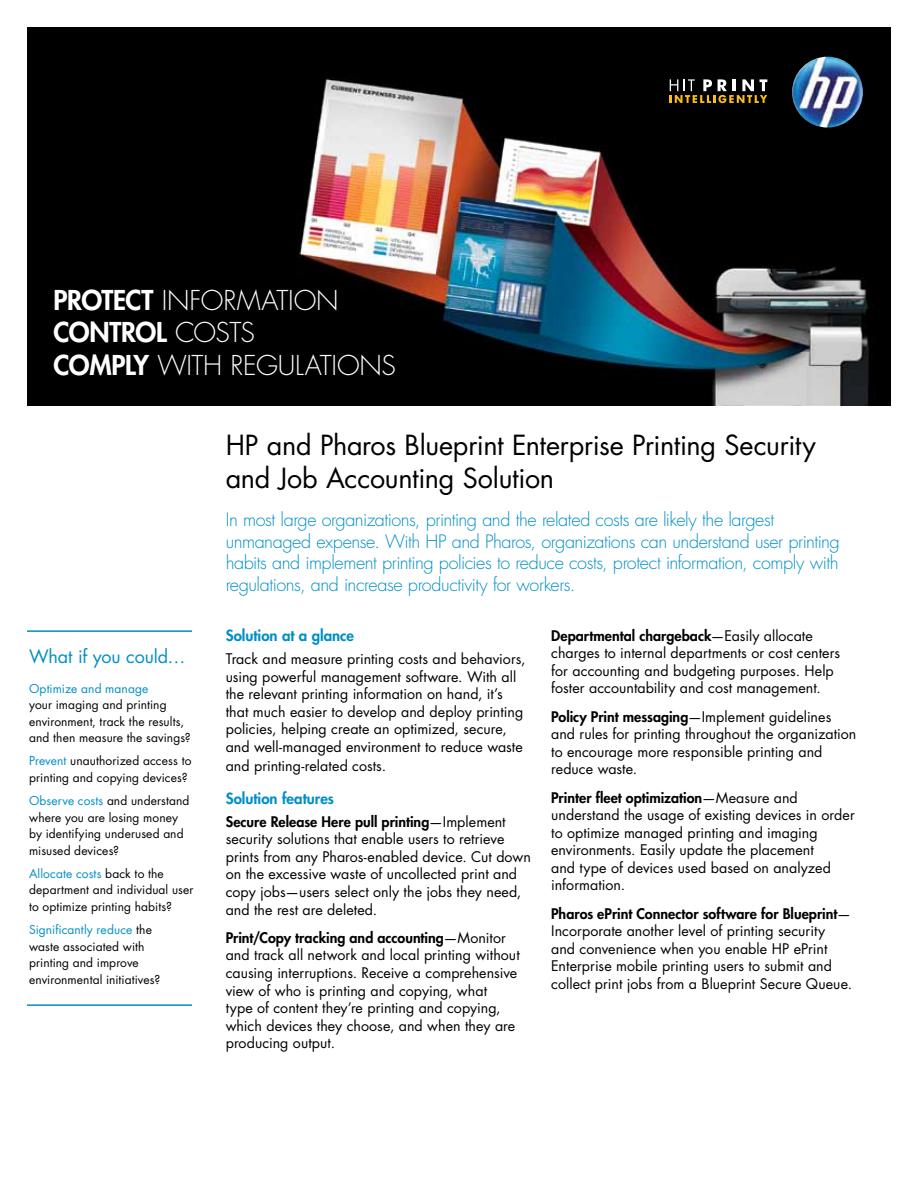
<style>
.page{position:relative;width:918px;height:1188px;background:#fff}
.page>*{position:absolute;margin:0;border:0;box-sizing:border-box;transform-origin:0 0}
.Main_title{font:27px/33px "Futura Std";letter-spacing:-.01em;color:#000}
.Headline_18pt__whit{font:300 26.55px/32.5px "Futura Std";letter-spacing:-.01em;color:#fff}
.Main_title-2{font:300 18px/21.8px "Futura Std";letter-spacing:-.025em;color:#008fc5}
.t1{font:18px "Futura Std";letter-spacing:-.01em;color:#008fc5}
.Headline_12pt{font:800 15px "Futura Std";color:#008fc5}
.Body_text_9pt{font:14.25px/17.5px "Futura Std";letter-spacing:.005em;color:#000}
.t2{font:12px/16.5px "Futura Std";letter-spacing:.005em;color:#000}
.s1{font-weight:800}
.s2{color:#008fc5}
</style>
<div class="page">
<img style="left:27px;top:27px;width:864px;height:379px">
<svg style="left:670px;top:79px;width:97px;height:24px;background:#544b30"></svg>
<img style="left:792px;top:57px;width:71px;height:71px;border-radius:35px">
<hr style="left:27px;top:630px;width:165px;height:2px;background:#008fc5">
<hr style="left:27px;top:1004px;width:165px;height:2px;background:#008fc5">
<p class="Headline_18pt__whit" style="left:54px;top:285px;width:344px"><span class="s1">PROTECT</span> INFORMATION<br><span class="s1">CONTROL</span> COSTS<br><span class="s1">COMPLY</span> WITH REGULATIONS</p>
<p class="t1" style="left:29px;top:644px;width:158px">What if you could…</p>
<p class="t2" style="left:29px;top:680px;width:163px"><span class="s2">Optimize and manage<br></span>your imaging and printing environment, track the results, and then measure the savings?</p>
<p class="t2" style="left:29px;top:753px;width:164px"><span class="s2">Prevent</span> unauthorized access to printing and copying devices?</p>
<p class="t2" style="left:29px;top:792px;width:162px"><span class="s2">Observe costs</span> and understand where you are losing money by identifying underused and misused devices?</p>
<p class="t2" style="left:29px;top:865px;width:166px"><span class="s2">Allocate costs</span> back to the department and individual user to optimize printing habits?</p>
<p class="t2" style="left:29px;top:921px;width:133px"><span class="s2">Significantly reduce</span> the waste associated with printing and improve environmental initiatives?</p>
<p class="Main_title" style="left:226px;top:429px;width:592px">HP and Pharos Blueprint Enterprise Printing Security and Job Accounting Solution</p>
<p class="Main_title-2" style="left:226px;top:509px;width:616px">In most large organizations, printing and the related costs are likely the largest unmanaged expense. With HP and Pharos, organizations can understand user printing habits and implement printing policies to reduce costs, protect information, comply with regulations, and increase productivity for workers.</p>
<p class="Headline_12pt" style="left:226px;top:626px;width:130px">Solution at a glance</p>
<p class="Body_text_9pt" style="left:226px;top:650px;width:301px">Track and measure printing costs and behaviors, using powerful management software. With all the relevant printing information on hand, it’s that much easier to develop and deploy printing policies, helping create an optimized, secure, and well-managed environment to reduce waste and printing-related costs.</p>
<p class="Headline_12pt" style="left:226px;top:789px;width:110px">Solution features</p>
<p class="Body_text_9pt" style="left:226px;top:813px;width:307px"><span class="s1">Secure Release Here pull printing</span>—Implement security solutions that enable users to retrieve prints from any Pharos-enabled device. Cut down on the excessive waste of uncollected print and copy jobs—users select only the jobs they need, and the rest are deleted.</p>
<p class="Body_text_9pt" style="left:226px;top:929px;width:296px"><span class="s1">Print/Copy tracking and accounting</span>—Monitor and track all network and local printing without causing interruptions. Receive a comprehensive view of who is printing and copying, what<br>type of content they’re printing and copying, which devices they choose, and when they are producing output.</p>
<p class="Body_text_9pt" style="left:551px;top:627px;width:290px"><span class="s1">Departmental chargeback</span>—Easily allocate charges to internal departments or cost centers for accounting and budgeting purposes. Help foster accountability and cost management.</p>
<p class="Body_text_9pt" style="left:551px;top:708px;width:307px"><span class="s1">Policy Print messaging</span>—Implement guidelines and rules for printing throughout the organization to encourage more responsible printing and reduce waste.</p>
<p class="Body_text_9pt" style="left:551px;top:789px;width:305px"><span class="s1">Printer fleet optimization</span>—Measure and understand the usage of existing devices in order to optimize managed printing and imaging environments. Easily update the placement<br>and type of devices used based on analyzed information.</p>
<p class="Body_text_9pt" style="left:551px;top:905px;width:303px"><span class="s1">Pharos ePrint Connector software for Blueprint</span>— Incorporate another level of printing security and convenience when you enable HP ePrint Enterprise mobile printing users to submit and collect print jobs from a Blueprint Secure Queue.</p>
</div>
